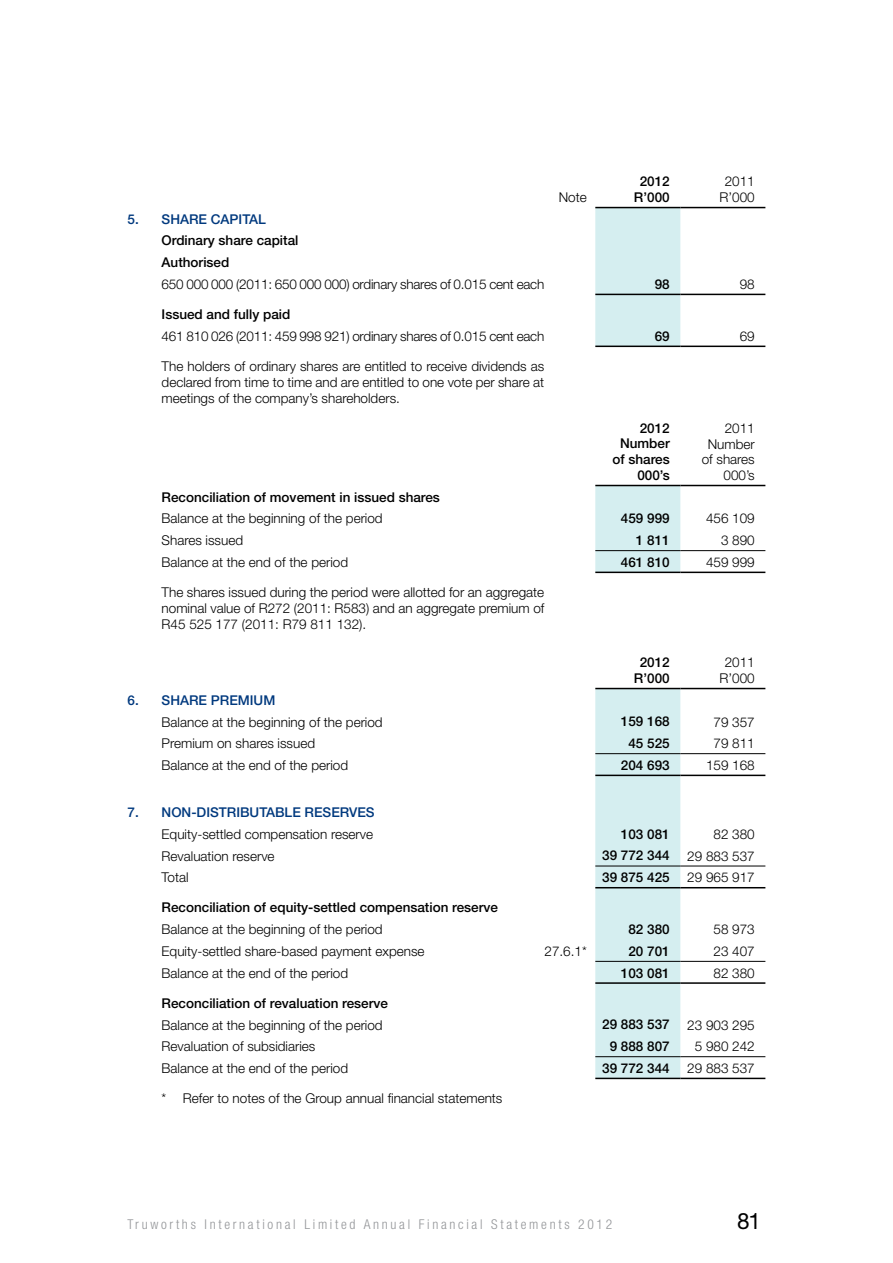
<style>
.page{position:relative;width:893px;height:1263px;background:#fff}
.page>*{position:absolute;margin:0;border:0;box-sizing:border-box;transform-origin:0 0}
.t1{font:22.5px "Helvetica Neue";color:#000}
.t2{font:300 13.5px/15.8px "Helvetica Neue";color:#000;text-align:center}
.t3{font:500 13.5px/15.8px "Helvetica Neue";color:#000;text-align:center}
.t4{font:300 condensed 13.5px "Helvetica Neue";letter-spacing:.2em;color:#939598}
.t5{font:500 13.5px "Helvetica Neue";color:#00397e}
</style>
<div class="page">
<svg style="left:595px;top:208px;width:85px;height:870px;fill:#d5eef0"></svg>
<hr style="left:595px;top:207px;width:85px;height:1px;background:#000">
<hr style="left:680px;top:207px;width:85px;height:1px;background:#000">
<hr style="left:595px;top:485px;width:85px;height:1px;background:#000">
<hr style="left:680px;top:485px;width:85px;height:1px;background:#000">
<hr style="left:595px;top:688px;width:85px;height:1px;background:#000">
<hr style="left:680px;top:688px;width:85px;height:1px;background:#000">
<hr style="left:595px;top:294px;width:85px;height:1px;background:#000">
<hr style="left:680px;top:294px;width:85px;height:1px;background:#000">
<hr style="left:595px;top:346px;width:85px;height:1px;background:#000">
<hr style="left:680px;top:346px;width:85px;height:1px;background:#000">
<hr style="left:595px;top:572px;width:85px;height:1px;background:#000">
<hr style="left:680px;top:572px;width:85px;height:1px;background:#000">
<hr style="left:595px;top:550px;width:85px;height:1px;background:#000">
<hr style="left:680px;top:550px;width:85px;height:1px;background:#000">
<hr style="left:595px;top:753px;width:85px;height:1px;background:#000">
<hr style="left:680px;top:753px;width:85px;height:1px;background:#000">
<hr style="left:595px;top:775px;width:85px;height:1px;background:#000">
<hr style="left:680px;top:775px;width:85px;height:1px;background:#000">
<hr style="left:595px;top:887px;width:85px;height:1px;background:#000">
<hr style="left:680px;top:887px;width:85px;height:1px;background:#000">
<hr style="left:595px;top:866px;width:85px;height:1px;background:#000">
<hr style="left:680px;top:866px;width:85px;height:1px;background:#000">
<hr style="left:595px;top:961px;width:85px;height:1px;background:#000">
<hr style="left:680px;top:961px;width:85px;height:1px;background:#000">
<hr style="left:595px;top:982px;width:85px;height:2px;background:#000">
<hr style="left:680px;top:982px;width:85px;height:2px;background:#000">
<hr style="left:595px;top:1078px;width:85px;height:1px;background:#000">
<hr style="left:680px;top:1078px;width:85px;height:1px;background:#000">
<hr style="left:595px;top:1056px;width:85px;height:1px;background:#000">
<hr style="left:680px;top:1056px;width:85px;height:1px;background:#000">
<p class="t2" style="left:559px;top:189px;width:30px">Note</p>
<p class="t3" style="left:634px;top:173px;width:37px">2012<br>R’000</p>
<p class="t2" style="left:719px;top:173px;width:37px">2011<br>R’000</p>
<p class="t5" style="left:128px;top:211px;width:44px">5. SHARE</p>
<p class="t5" style="left:211px;top:211px;width:9px">CAPITAL</p>
<p class="t3" style="left:162px;top:229px;width:138px;line-height:21.8px;text-align:left">Ordinary share capital<br>Authorised</p>
<p class="t2" style="left:162px;top:276px;width:384px">650 000 000 (2011: 650 000 000) ordinary shares of 0.015 cent each</p>
<p class="t3" style="left:655px;top:276px;width:17px">98</p>
<p class="t2" style="left:740px;top:276px;width:17px">98</p>
<p class="t3" style="left:162px;top:306px;width:130px">Issued and fully paid</p>
<p class="t2" style="left:162px;top:328px;width:384px">461 810 026 (2011: 459 998 921) ordinary shares of 0.015 cent each</p>
<p class="t3" style="left:655px;top:328px;width:17px">69</p>
<p class="t2" style="left:740px;top:328px;width:17px">69</p>
<p class="t2" style="left:162px;top:358px;width:384px;text-align:justify">The holders of ordinary shares are entitled to receive dividends as declared from time to time and are entitled to one vote per share at meetings of the company’s shareholders.</p>
<p class="t3" style="left:612px;top:420px;width:59px;text-align:right">2012<br>Number of shares<br>000’s</p>
<p class="t2" style="left:702px;top:420px;width:55px;text-align:right">2011<br>Number of shares<br>000’s</p>
<p class="t3" style="left:162px;top:489px;width:280px">Reconciliation of movement in issued shares</p>
<p class="t2" style="left:162px;top:510px;width:223px">Balance at the beginning of the period</p>
<p class="t3" style="left:621px;top:510px;width:50px">459 999</p>
<p class="t2" style="left:706px;top:510px;width:50px">456 109</p>
<p class="t2" style="left:162px;top:532px;width:83px">Shares issued</p>
<p class="t3" style="left:636px;top:532px;width:35px">1 811</p>
<p class="t2" style="left:721px;top:532px;width:35px">3 890</p>
<p class="t2" style="left:162px;top:554px;width:188px">Balance at the end of the period</p>
<p class="t3" style="left:621px;top:554px;width:50px">461 810</p>
<p class="t2" style="left:706px;top:554px;width:50px">459 999</p>
<p class="t2" style="left:162px;top:584px;width:384px;text-align:justify">The shares issued during the period were allotted for an aggregate nominal value of R272 (2011: R583) and an aggregate premium of R45 525 177 (2011: R79 811 132).</p>
<p class="t3" style="left:634px;top:654px;width:37px">2012<br>R’000</p>
<p class="t2" style="left:719px;top:654px;width:37px">2011<br>R’000</p>
<p class="t5" style="left:128px;top:692px;width:44px">6. SHARE</p>
<p class="t5" style="left:211px;top:692px;width:10px">PREMIUM</p>
<p class="t2" style="left:162px;top:713px;width:223px">Balance at the beginning of the period</p>
<p class="t3" style="left:621px;top:713px;width:50px">159 168</p>
<p class="t2" style="left:713px;top:713px;width:43px">79 357</p>
<p class="t2" style="left:162px;top:735px;width:155px">Premium on shares issued</p>
<p class="t3" style="left:628px;top:735px;width:43px">45 525</p>
<p class="t2" style="left:713px;top:735px;width:43px">79 811</p>
<p class="t2" style="left:162px;top:757px;width:188px">Balance at the end of the period</p>
<p class="t3" style="left:621px;top:757px;width:50px">204 693</p>
<p class="t2" style="left:706px;top:757px;width:50px">159 168</p>
<p class="t5" style="left:128px;top:804px;width:45px">7. NON</p>
<p class="t5" style="left:191px;top:804px;width:24px">-DISTRIBUTABLE</p>
<p class="t5" style="left:305px;top:804px;width:10px">RESERVES</p>
<p class="t2" style="left:162px;top:826px;width:213px">Equity-settled compensation reserve</p>
<p class="t3" style="left:621px;top:826px;width:50px">103 081</p>
<p class="t2" style="left:713px;top:826px;width:43px">82 380</p>
<p class="t2" style="left:162px;top:847px;width:115px">Revaluation reserve</p>
<p class="t3" style="left:602px;top:848px;width:69px">39 772 344</p>
<p class="t2" style="left:687px;top:847px;width:69px">29 883 537</p>
<p class="t2" style="left:162px;top:869px;width:29px">Total</p>
<p class="t3" style="left:602px;top:869px;width:69px">39 875 425</p>
<p class="t2" style="left:687px;top:869px;width:69px">29 965 917</p>
<p class="t3" style="left:162px;top:899px;width:338px">Reconciliation of equity-settled compensation reserve</p>
<p class="t2" style="left:162px;top:921px;width:223px">Balance at the beginning of the period</p>
<p class="t3" style="left:628px;top:921px;width:43px">82 380</p>
<p class="t2" style="left:713px;top:921px;width:43px">58 973</p>
<p class="t2" style="left:162px;top:943px;width:265px">Equity-settled share-based payment expense</p>
<p class="t2" style="left:544px;top:943px;width:44px">27.6.1*</p>
<p class="t3" style="left:628px;top:943px;width:43px">20 701</p>
<p class="t2" style="left:713px;top:943px;width:43px">23 407</p>
<p class="t2" style="left:162px;top:965px;width:188px">Balance at the end of the period</p>
<p class="t3" style="left:621px;top:965px;width:50px">103 081</p>
<p class="t2" style="left:713px;top:965px;width:43px">82 380</p>
<p class="t3" style="left:162px;top:995px;width:228px">Reconciliation of revaluation reserve</p>
<p class="t2" style="left:162px;top:1016px;width:223px">Balance at the beginning of the period</p>
<p class="t3" style="left:602px;top:1016px;width:69px">29 883 537</p>
<p class="t2" style="left:687px;top:1016px;width:69px">23 903 295</p>
<p class="t2" style="left:162px;top:1038px;width:155px">Revaluation of subsidiaries</p>
<p class="t3" style="left:610px;top:1038px;width:62px">9 888 807</p>
<p class="t2" style="left:695px;top:1038px;width:62px">5 980 242</p>
<p class="t2" style="left:162px;top:1060px;width:188px">Balance at the end of the period</p>
<p class="t3" style="left:602px;top:1060px;width:69px">39 772 344</p>
<p class="t2" style="left:687px;top:1060px;width:69px">29 883 537</p>
<p class="t2" style="left:162px;top:1090px;width:342px">* Refer to notes of the Group annual financial statements</p>
<p class="t4" style="left:128px;top:1216px;width:486px">Truworths International Limited Annual Financial Statements 2012</p>
<h1 class="t1" style="left:737px;top:1207px;width:25px">81</h1>
</div>
